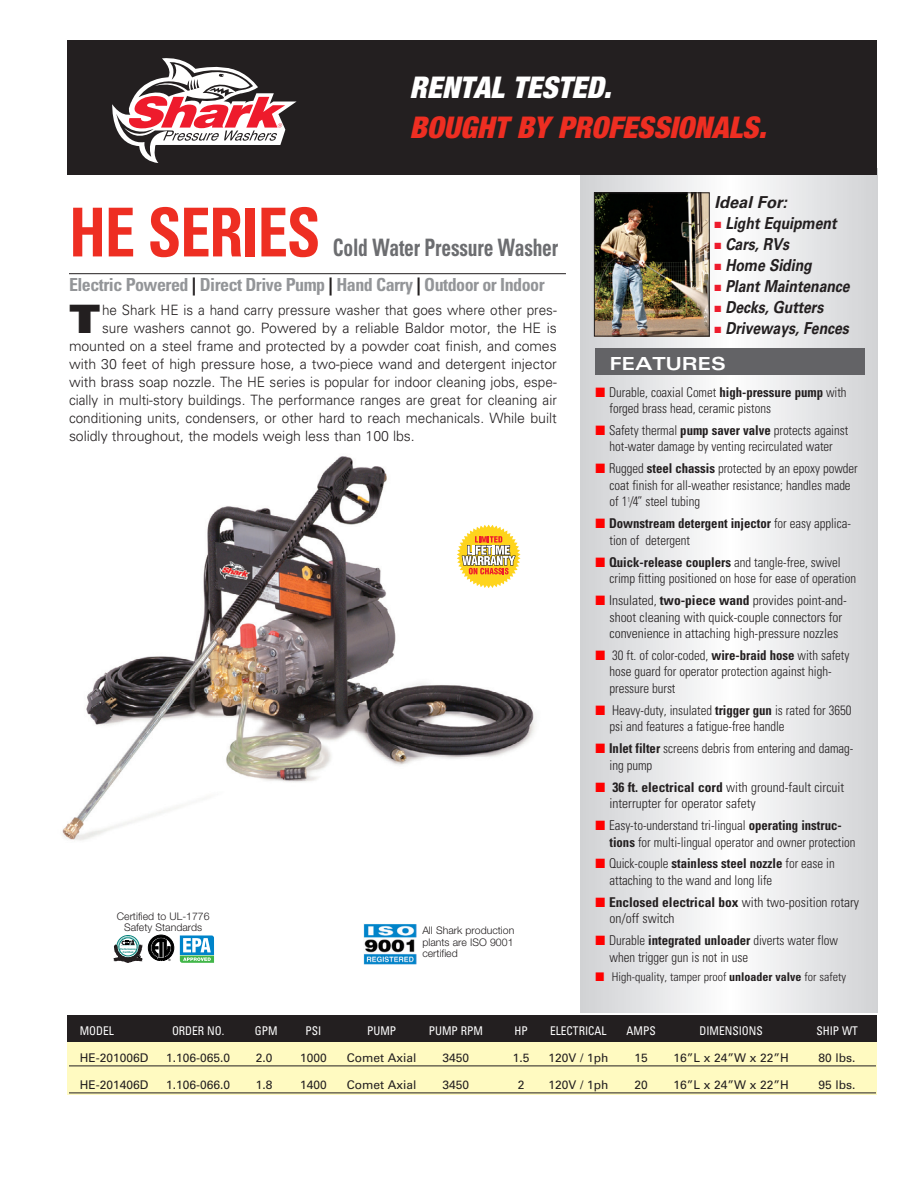
<style>
.page{position:relative;width:918px;height:1188px;background:#fff}
.page>*{position:absolute;margin:0;border:0;box-sizing:border-box;transform-origin:0 0}
.Series{font:700 condensed 67.5px "Univers";letter-spacing:-.02em;color:#ee2e22;scale:.9 1}
.t1{font:900 expanded 39.15px "Univers";color:#231f20}
.t2{font:italic 900 condensed 30px "Helvetica Neue";color:#ee2e22}
.t3{font:italic 900 condensed 30px "Helvetica Neue";color:#fff}
.Series-2{font:700 condensed 24px "Univers";letter-spacing:-.01em;color:#6c6d70;scale:.81 1}
.Model_Detail{font:700 condensed 18px "Univers";letter-spacing:-.03em;color:#939598}
.t4{font:700 expanded 18px "Univers";color:#fff}
.t5{font:italic 700 16.5px "Univers";letter-spacing:-.005em;color:#231f20;scale:.85 1}
.t6{font:italic 700 16.5px "Univers";letter-spacing:-.005em;color:#231f20}
.t7{font:300 14.25px "Univers";color:#231f20;scale:.95 1}
.t8{font:300 14.25px "Univers";color:#231f20}
.t9{font:300 condensed 13.5px/16.5px "Univers";letter-spacing:-.005em;color:#231f20;scale:.95 1}
.t10{font:300 condensed 13.5px/16.5px "Univers";letter-spacing:-.005em;color:#231f20}
.Spec__Text{font:12px "Univers";color:#231f20}
.Spec__Text-2{font:condensed 12px "Univers";color:#fff;scale:.95 1}
.t11{font:300 condensed 12px "Univers";color:#231f20}
.t12{font:300 10.5px/11.2px "Helvetica Neue";color:#231f20;text-align:center}
.t13{font:3px "Helvetica";color:#000}
.t14{font:700 2.55px/3.2px "Helvetica";color:#00817a;text-align:center}
.s1{color:#231f20}
.s2{color:#ee1b2c}
.s3{color:#f00}
.s4{font-weight:700}
</style>
<div class="page">
<div style="left:68px;top:1039px;width:810px;height:55px;background:#fffac1"></div>
<img style="left:62px;top:456px;width:474px;height:385px">
<hr style="left:69px;top:273px;width:497px;height:1px;background:#231f20">
<svg style="left:580px;top:176px;width:298px;height:837px"></svg>
<div style="left:595px;top:348px;width:270px;height:27px;background:#636366"></div>
<img style="left:596px;top:194px;width:112px;height:140px">
<div style="left:594px;top:192px;width:116px;height:144px;border:1px solid #231f20"></div>
<div style="left:68px;top:1015px;width:810px;height:27px;background:#231f20"></div>
<hr style="left:69px;top:1066px;width:807px;height:1px;background:#231f20">
<hr style="left:69px;top:1093px;width:807px;height:1px;background:#231f20">
<div style="left:454px;top:524px;width:69px;height:65px;background:#fff;border-radius:50%"></div>
<svg style="left:457px;top:524px;width:64px;height:64px"></svg>
<div style="left:68px;top:40px;width:810px;height:136px;background:#231f20"></div>
<svg style="left:112px;top:58px;width:185px;height:105px"></svg>
<div style="left:119px;top:938px;width:18px;height:18px;border:1px solid #00817a;border-radius:50%"></div>
<div style="left:116px;top:935px;width:24px;height:23px;border:1px solid #00817a;border-radius:50%"></div>
<svg style="left:114px;top:941px;width:28px;height:22px"></svg>
<svg style="left:148px;top:935px;width:26px;height:26px"></svg>
<svg style="left:180px;top:935px;width:34px;height:28px"></svg>
<img style="left:364px;top:924px;width:52px;height:41px">
<p class="t3" style="left:410px;top:69px;width:203px">RENTAL TESTED.</p>
<p class="t2" style="left:410px;top:109px;width:358px">BOUGHT BY PROFESSIONALS.</p>
<p class="Series" style="left:69px;top:191px;width:281px">HE SERIES</p>
<p class="Series-2" style="left:333px;top:233px;width:280px">Cold Water Pressure Washer</p>
<p class="Model_Detail" style="left:69px;top:274px;width:477px">Electric Powered <span class="s1">|</span> Direct Drive Pump <span class="s1">|</span> Hand Carry <span class="s1">|</span> Outdoor or Indoor</p>
<p class="t1" style="left:69px;top:296px;width:33px">T</p>
<p class="t7" style="left:102px;top:302px;width:480px">he Shark HE is a hand carry pressure washer that goes where other pres-</p>
<p class="t7" style="left:102px;top:320px;width:480px">sure washers cannot go. Powered by a reliable Baldor motor, the HE is</p>
<p class="t8" style="left:69px;top:338px;width:489px">mounted on a steel frame and protected by a powder coat finish, and comes</p>
<p class="t8" style="left:69px;top:356px;width:489px">with 30 feet of high pressure hose, a two-piece wand and detergent injector</p>
<p class="t8" style="left:69px;top:374px;width:489px">with brass soap nozzle. The HE series is popular for indoor cleaning jobs, espe-</p>
<p class="t7" style="left:69px;top:392px;width:515px">cially in multi-story buildings. The performance ranges are great for cleaning air</p>
<p class="t7" style="left:69px;top:410px;width:515px">conditioning units, condensers, or other hard to reach mechanicals. While built</p>
<p class="t8" style="left:69px;top:428px;width:347px">solidly throughout, the models weigh less than 100 lbs.</p>
<p class="t12" style="left:117px;top:911px;width:94px">Certified to UL-1776<br>Safety Standards</p>
<p class="t14" style="left:120px;top:947px;width:17px">Performance<br>Certified</p>
<p class="t13" style="left:168px;top:958px;width:4px">®</p>
<p class="t12" style="left:422px;top:925px;width:94px;text-align:justify">All Shark production plants are ISO 9001 certified</p>
<p class="t6" style="left:715px;top:193px;width:74px">Ideal For:</p>
<p class="t5" style="left:715px;top:214px;width:145px"><span class="s2">■</span> Light Equipment</p>
<p class="t5" style="left:715px;top:235px;width:89px"><span class="s2">■</span> Cars, RVs</p>
<p class="t5" style="left:715px;top:256px;width:116px"><span class="s2">■</span> Home Siding</p>
<p class="t5" style="left:715px;top:277px;width:161px"><span class="s2">■</span> Plant Maintenance</p>
<p class="t5" style="left:715px;top:298px;width:130px"><span class="s2">■</span> Decks, Gutters</p>
<p class="t5" style="left:715px;top:319px;width:160px"><span class="s2">■</span> Driveways, Fences</p>
<p class="t4" style="left:610px;top:353px;width:118px">FEATURES</p>
<p class="t9" style="left:610px;top:384px;width:251px;text-indent:-14px"><span class="s3">■</span> Durable, coaxial Comet <span class="s4">high-pressure pump</span> with forged brass head, ceramic pistons</p>
<p class="t9" style="left:596px;top:422px;width:268px;text-align:center"><span class="s3">■</span> Safety thermal <span class="s4">pump saver valve</span> protects against hot-water damage by venting recirculated water</p>
<p class="t9" style="left:610px;top:460px;width:263px;text-indent:-14px"><span class="s3">■</span> Rugged <span class="s4">steel chassis</span> protected by an epoxy powder coat finish for all-weather resistance; handles made of 1<sup>1</sup>/4” steel tubing</p>
<p class="t9" style="left:610px;top:515px;width:256px;text-indent:-14px"><span class="s3">■</span> <span class="s4">Downstream detergent injector</span> for easy applica&shy;tion of detergent</p>
<p class="t9" style="left:610px;top:554px;width:261px;text-indent:-14px"><span class="s3">■</span> <span class="s4">Quick-release couplers</span> and tangle-free, swivel crimp fitting positioned on hose for ease of operation</p>
<p class="t10" style="left:610px;top:592px;width:239px;text-indent:-14px"><span class="s3">■</span> Insulated, <span class="s4">two-piece wand</span> provides point-and&shy;shoot cleaning with quick-couple connectors for convenience in attaching high-pressure nozzles</p>
<p class="t9" style="left:610px;top:647px;width:254px;text-indent:-14px"><span class="s3">■</span> 30 ft. of color-coded, <span class="s4">wire-braid hose</span> with safety hose guard for operator protection against high&shy;pressure burst</p>
<p class="t9" style="left:610px;top:702px;width:256px;text-indent:-14px"><span class="s3">■</span> Heavy-duty, insulated <span class="s4">trigger gun</span> is rated for 3650 psi and features a fatigue-free handle</p>
<p class="t9" style="left:610px;top:740px;width:258px;text-indent:-14px"><span class="s3">■</span> <span class="s4">Inlet filter</span> screens debris from entering and damag&shy;ing pump</p>
<p class="t10" style="left:610px;top:779px;width:236px;text-indent:-14px"><span class="s3">■</span> <span class="s4">36 ft. electrical cord</span> with ground-fault circuit interrupter for operator safety</p>
<p class="t9" style="left:610px;top:817px;width:261px;text-indent:-14px"><span class="s3">■</span> Easy-to-understand tri-lingual <span class="s4">operating instruc&shy;tions</span> for multi-lingual operator and owner protection</p>
<p class="t9" style="left:610px;top:855px;width:239px;text-indent:-14px"><span class="s3">■</span> Quick-couple <span class="s4">stainless steel nozzle</span> for ease in attaching to the wand and long life</p>
<p class="t10" style="left:610px;top:894px;width:251px;text-indent:-14px"><span class="s3">■</span> <span class="s4">Enclosed electrical box</span> with two-position rotary on/off switch</p>
<p class="t9" style="left:610px;top:932px;width:242px;text-indent:-14px"><span class="s3">■</span> Durable <span class="s4">integrated unloader</span> diverts water flow when trigger gun is not in use</p>
<p class="t11" style="left:596px;top:969px;width:252px"><span class="s3">■</span> High-quality, tamper proof <span class="s4">unloader valve</span> for safety</p>
<p class="Spec__Text-2" style="left:80px;top:1023px;width:37px">MODEL</p>
<p class="Spec__Text-2" style="left:172px;top:1023px;width:56px">ORDER NO.</p>
<p class="Spec__Text-2" style="left:255px;top:1023px;width:26px">GPM</p>
<p class="Spec__Text-2" style="left:306px;top:1023px;width:18px">PSI</p>
<p class="Spec__Text-2" style="left:367px;top:1023px;width:32px">PUMP</p>
<p class="Spec__Text-2" style="left:429px;top:1023px;width:58px">PUMP RPM</p>
<p class="Spec__Text-2" style="left:515px;top:1023px;width:16px">HP</p>
<p class="Spec__Text-2" style="left:550px;top:1023px;width:61px">ELECTRICAL</p>
<p class="Spec__Text-2" style="left:627px;top:1023px;width:32px">AMPS</p>
<p class="Spec__Text-2" style="left:699px;top:1023px;width:68px">DIMENSIONS</p>
<p class="Spec__Text-2" style="left:816px;top:1023px;width:45px">SHIP WT</p>
<p class="Spec__Text" style="left:80px;top:1051px;width:70px">HE-201006D</p>
<p class="Spec__Text" style="left:166px;top:1051px;width:66px">1.106-065.0</p>
<p class="Spec__Text" style="left:256px;top:1051px;width:18px">2.0</p>
<p class="Spec__Text" style="left:300px;top:1051px;width:28px">1000</p>
<p class="Spec__Text" style="left:347px;top:1051px;width:71px">Comet Axial</p>
<p class="Spec__Text" style="left:443px;top:1051px;width:28px">3450</p>
<p class="Spec__Text" style="left:513px;top:1051px;width:18px">1.5</p>
<p class="Spec__Text" style="left:548px;top:1051px;width:62px">120V / 1ph</p>
<p class="Spec__Text" style="left:634px;top:1051px;width:15px">15</p>
<p class="Spec__Text" style="left:673px;top:1051px;width:117px">16”L x 24”W x 22”H</p>
<p class="Spec__Text" style="left:819px;top:1051px;width:39px">80 lbs.</p>
<p class="Spec__Text" style="left:80px;top:1078px;width:70px">HE-201406D</p>
<p class="Spec__Text" style="left:166px;top:1078px;width:66px">1.106-066.0</p>
<p class="Spec__Text" style="left:256px;top:1078px;width:18px">1.8</p>
<p class="Spec__Text" style="left:300px;top:1078px;width:28px">1400</p>
<p class="Spec__Text" style="left:347px;top:1078px;width:71px">Comet Axial</p>
<p class="Spec__Text" style="left:443px;top:1078px;width:28px">3450</p>
<p class="Spec__Text" style="left:518px;top:1078px;width:8px">2</p>
<p class="Spec__Text" style="left:548px;top:1078px;width:62px">120V / 1ph</p>
<p class="Spec__Text" style="left:634px;top:1078px;width:15px">20</p>
<p class="Spec__Text" style="left:673px;top:1078px;width:117px">16”L x 24”W x 22”H</p>
<p class="Spec__Text" style="left:819px;top:1078px;width:39px">95 lbs.</p>
</div>
